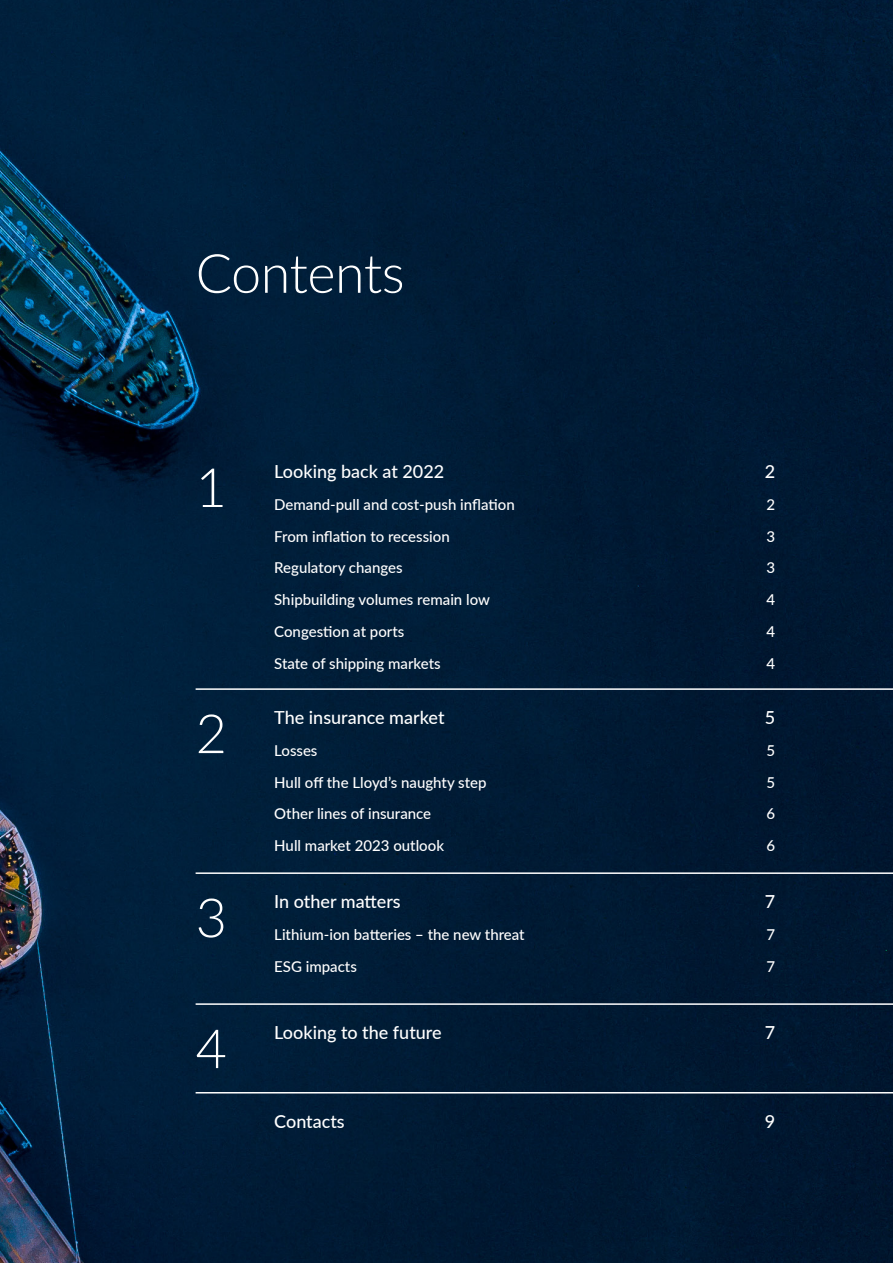
<style>
.page{position:relative;width:893px;height:1263px;background:#fff}
.page>*{position:absolute;margin:0;border:0;box-sizing:border-box;transform-origin:0 0}
.Heading_1{font:300 54px "Lato";letter-spacing:-.01em;color:#fff}
.t1{font:500 18px "Lato";color:#fff}
.t2{font:500 15px "Lato";color:#fff}
</style>
<div class="page">
<img style="left:0;top:0;width:893px;height:1263px">
<hr style="left:196px;top:688px;width:697px;height:2px;background:#fff">
<hr style="left:196px;top:872px;width:697px;height:2px;background:#fff">
<hr style="left:196px;top:1003px;width:697px;height:2px;background:#fff">
<hr style="left:196px;top:1092px;width:697px;height:1px;background:#fff">
<p class="Heading_1" style="left:196px;top:236px;width:211px">Contents</p>
<p class="Heading_1" style="left:196px;top:450px;width:33px">1</p>
<p class="Heading_1" style="left:196px;top:696px;width:33px">2</p>
<p class="Heading_1" style="left:196px;top:880px;width:33px">3</p>
<p class="Heading_1" style="left:196px;top:1011px;width:33px">4</p>
<p class="t1" style="left:274px;top:458px;width:172px">Looking back at 2022</p>
<p class="t1" style="left:765px;top:458px;width:12px">2</p>
<p class="t2" style="left:274px;top:493px;width:242px">Demand-pull and cost-push inflation</p>
<p class="t2" style="left:767px;top:493px;width:10px">2</p>
<p class="t2" style="left:274px;top:525px;width:177px">From inflation to recession</p>
<p class="t2" style="left:767px;top:525px;width:10px">3</p>
<p class="t2" style="left:274px;top:557px;width:130px">Regulatory changes</p>
<p class="t2" style="left:767px;top:557px;width:10px">3</p>
<p class="t2" style="left:274px;top:589px;width:217px">Shipbuilding volumes remain low</p>
<p class="t2" style="left:767px;top:589px;width:10px">4</p>
<p class="t2" style="left:274px;top:620px;width:132px">Congestion at ports</p>
<p class="t2" style="left:767px;top:620px;width:10px">4</p>
<p class="t2" style="left:274px;top:652px;width:168px">State of shipping markets</p>
<p class="t2" style="left:767px;top:652px;width:10px">4</p>
<p class="t1" style="left:274px;top:705px;width:172px">The insurance market</p>
<p class="t1" style="left:765px;top:705px;width:12px">5</p>
<p class="t2" style="left:274px;top:740px;width:45px">Losses</p>
<p class="t2" style="left:767px;top:740px;width:10px">5</p>
<p class="t2" style="left:274px;top:771px;width:214px">Hull off the Lloyd’s naughty step</p>
<p class="t2" style="left:767px;top:771px;width:10px">5</p>
<p class="t2" style="left:274px;top:803px;width:158px">Other lines of insurance</p>
<p class="t2" style="left:767px;top:803px;width:10px">6</p>
<p class="t2" style="left:274px;top:835px;width:171px">Hull market 2023 outlook</p>
<p class="t2" style="left:767px;top:835px;width:10px">6</p>
<p class="t1" style="left:274px;top:889px;width:128px">In other matters</p>
<p class="t1" style="left:765px;top:889px;width:12px">7</p>
<p class="t2" style="left:274px;top:924px;width:252px">Lithium-ion batteries – the new threat</p>
<p class="t2" style="left:767px;top:924px;width:10px">7</p>
<p class="t2" style="left:274px;top:955px;width:84px">ESG impacts</p>
<p class="t2" style="left:767px;top:955px;width:10px">7</p>
<p class="t1" style="left:274px;top:1019px;width:169px">Looking to the future</p>
<p class="t1" style="left:765px;top:1019px;width:12px">7</p>
<p class="t1" style="left:274px;top:1108px;width:72px">Contacts</p>
<p class="t1" style="left:765px;top:1108px;width:12px">9</p>
</div>
